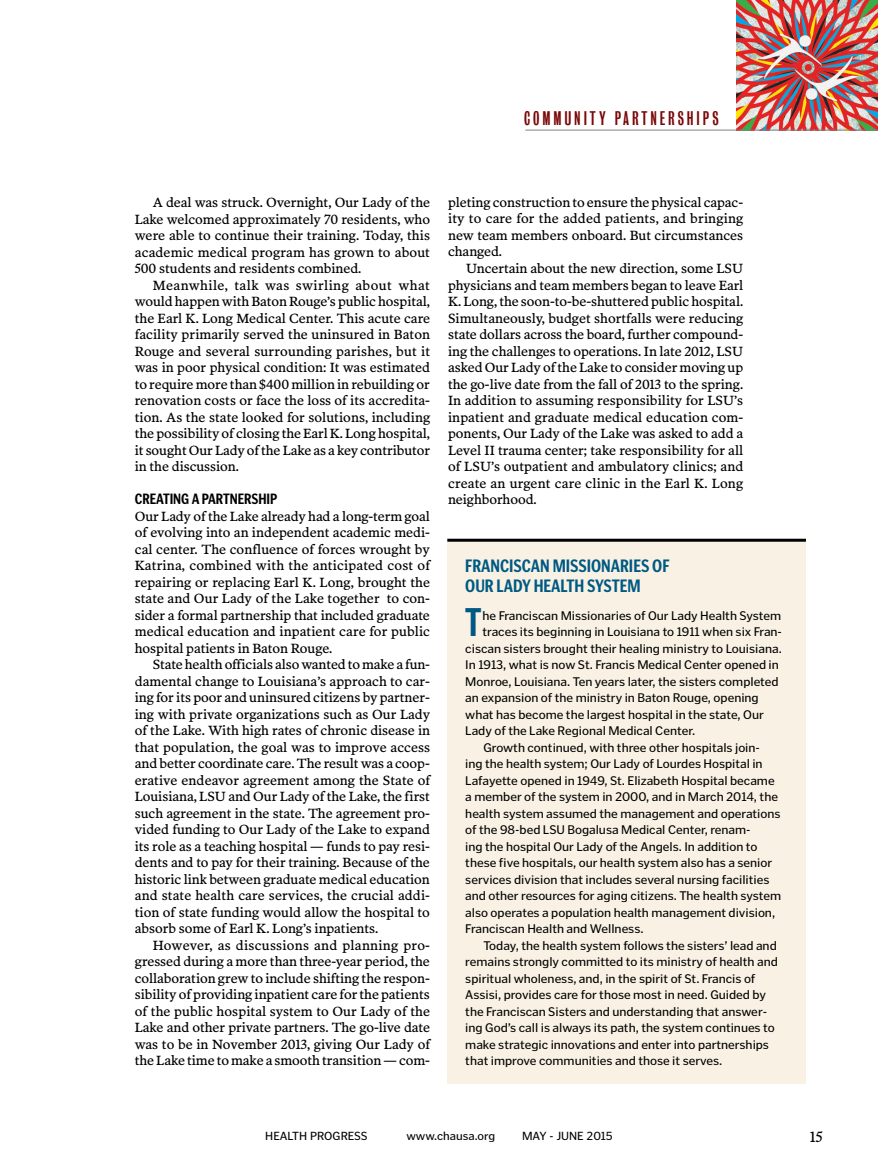
<style>
.page{position:relative;width:878px;height:1175px;background:#fff}
.page>*{position:absolute;margin:0;border:0;box-sizing:border-box;transform-origin:0 0}
.HP_SS_Sidebar_Text{font:700 40.2px "Poynter Gothic Text Cond";color:#005983;scale:.91 1}
.HP_SS_Sidebar_Headli{font:700 18px/19.5px "Poynter Gothic Text Cond";color:#005983}
.t1{font:18px "Bureau Grot Comp";letter-spacing:.16em;color:#7a0708}
.HP_SS_No_1_Headline{font:700 15px "Poynter Gothic Text Cond";color:#000}
.t2{font:15px "Poynter OS Text Three L";color:#000}
.HP_SS_Text{font:13.5px/16.5px "Poynter OS Text Three L";letter-spacing:-.005em;color:#000;text-align:justify}
.HP_SS_Sidebar_Text-2{font:12.75px/16.5px "Poynter Gothic Text";letter-spacing:-.005em;color:#000}
.t3{font:12px "Poynter Gothic Text";color:#000}
</style>
<div class="page">
<img style="left:736px;top:0;width:142px;height:130px">
<hr style="left:525px;top:130px;width:353px;height:1px;background:#808285">
<div style="left:447px;top:542px;width:359px;height:541px;background:#f9f2e4"></div>
<svg style="left:447px;top:538px;width:358px;height:4px"></svg>
<p class="t1" style="left:524px;top:107px;width:196px">COMMUNITY PARTNERSHIPS</p>
<p class="HP_SS_Text" style="left:135px;top:194px;width:297px;text-indent:18px">A deal was struck. Overnight, Our Lady of the Lake welcomed approximately 70 residents, who were able to continue their training. Today, this academic medical program has grown to about 500 students and residents combined.</p>
<p class="HP_SS_Text" style="left:135px;top:277px;width:297px;text-indent:18px">Meanwhile, talk was swirling about what would happen with Baton Rouge’s public hospital, the Earl K. Long Medical Center. This acute care facility primarily served the uninsured in Baton Rouge and several surrounding parishes, but it was in poor physical condition: It was estimated to require more than $400 million in rebuilding or renovation costs or face the loss of its accredita&shy;tion. As the state looked for solutions, including the possibility of closing the Earl K. Long hospital, it sought Our Lady of the Lake as a key contributor in the discussion.</p>
<p class="HP_SS_No_1_Headline" style="left:135px;top:490px;width:144px">CREATING A PARTNERSHIP</p>
<p class="HP_SS_Text" style="left:135px;top:508px;width:297px">Our Lady of the Lake already had a long-term goal of evolving into an independent academic medi&shy;cal center. The confluence of forces wrought by Katrina, combined with the anticipated cost of repairing or replacing Earl K. Long, brought the state and Our Lady of the Lake together to con&shy;sider a formal partnership that included graduate medical education and inpatient care for public hospital patients in Baton Rouge.</p>
<p class="HP_SS_Text" style="left:135px;top:656px;width:297px;text-indent:18px">State health officials also wanted to make a fun&shy;damental change to Louisiana’s approach to car&shy;ing for its poor and uninsured citizens by partner&shy;ing with private organizations such as Our Lady of the Lake. With high rates of chronic disease in that population, the goal was to improve access and better coordinate care. The result was a coop&shy;erative endeavor agreement among the State of Louisiana, LSU and Our Lady of the Lake, the first such agreement in the state. The agreement pro&shy;vided funding to Our Lady of the Lake to expand its role as a teaching hospital — funds to pay resi&shy;dents and to pay for their training. Because of the historic link between graduate medical education and state health care services, the crucial addi&shy;tion of state funding would allow the hospital to absorb some of Earl K. Long’s inpatients.</p>
<p class="HP_SS_Text" style="left:135px;top:937px;width:297px;text-indent:18px">However, as discussions and planning pro&shy;gressed during a more than three-year period, the collaboration grew to include shifting the respon&shy;sibility of providing inpatient care for the patients of the public hospital system to Our Lady of the Lake and other private partners. The go-live date was to be in November 2013, giving Our Lady of the Lake time to make a smooth transition — com-</p>
<p class="HP_SS_Text" style="left:448px;top:194px;width:297px">pleting construction to ensure the physical capac&shy;ity to care for the added patients, and bringing new team members onboard. But circumstances changed.</p>
<p class="HP_SS_Text" style="left:448px;top:260px;width:297px;text-indent:18px">Uncertain about the new direction, some LSU physicians and team members began to leave Earl K. Long, the soon-to-be-shuttered public hospital.<br>Simultaneously, budget shortfalls were reducing state dollars across the board, further compound&shy;ing the challenges to operations. In late 2012, LSU asked Our Lady of the Lake to consider moving up the go-live date from the fall of 2013 to the spring.<br>In addition to assuming responsibility for LSU’s inpatient and graduate medical education com&shy;ponents, Our Lady of the Lake was asked to add a Level II trauma center; take responsibility for all of LSU’s outpatient and ambulatory clinics; and create an urgent care clinic in the Earl K. Long neighborhood.</p>
<p class="HP_SS_Sidebar_Headli" style="left:465px;top:556px;width:206px">FRANCISCAN MISSIONARIES OF<br>OUR LADY HEALTH SYSTEM</p>
<p class="HP_SS_Sidebar_Text" style="left:465px;top:598px;width:19px">T</p>
<p class="HP_SS_Sidebar_Text-2" style="left:482px;top:607px;width:300px">he Franciscan Missionaries of Our Lady Health System</p>
<p class="HP_SS_Sidebar_Text-2" style="left:482px;top:623px;width:301px">traces its beginning in Louisiana to 1911 when six Fran-</p>
<p class="HP_SS_Sidebar_Text-2" style="left:465px;top:640px;width:318px">ciscan sisters brought their healing ministry to Louisiana.</p>
<p class="HP_SS_Sidebar_Text-2" style="left:465px;top:656px;width:315px">In 1913, what is now St. Francis Medical Center opened in</p>
<p class="HP_SS_Sidebar_Text-2" style="left:465px;top:673px;width:315px">Monroe, Louisiana. Ten years later, the sisters completed</p>
<p class="HP_SS_Sidebar_Text-2" style="left:465px;top:689px;width:295px">an expansion of the ministry in Baton Rouge, opening</p>
<p class="HP_SS_Sidebar_Text-2" style="left:465px;top:706px;width:300px">what has become the largest hospital in the state, Our</p>
<p class="HP_SS_Sidebar_Text-2" style="left:465px;top:722px;width:231px">Lady of the Lake Regional Medical Center.</p>
<p class="HP_SS_Sidebar_Text-2" style="left:465px;top:739px;width:317px;text-indent:18px">Growth continued, with three other hospitals join-<br>ing the health system; Our Lady of Lourdes Hospital in Lafayette opened in 1949, St. Elizabeth Hospital became a member of the system in 2000, and in March 2014, the health system assumed the management and operations of the 98-bed LSU Bogalusa Medical Center, renam-<br>ing the hospital Our Lady of the Angels. In addition to these five hospitals, our health system also has a senior services division that includes several nursing facilities and other resources for aging citizens. The health system also operates a population health management division, Franciscan Health and Wellness.</p>
<p class="HP_SS_Sidebar_Text-2" style="left:465px;top:937px;width:314px;text-indent:18px">Today, the health system follows the sisters’ lead and remains strongly committed to its ministry of health and spiritual wholeness, and, in the spirit of St. Francis of Assisi, provides care for those most in need. Guided by the Franciscan Sisters and understanding that answer&shy;ing God’s call is always its path, the system continues to make strategic innovations and enter into partnerships that improve communities and those it serves.</p>
<p class="t3" style="left:265px;top:1128px;width:104px">HEALTH PROGRESS</p>
<p class="t3" style="left:406px;top:1128px;width:90px">www.chausa.org</p>
<p class="t3" style="left:522px;top:1128px;width:92px">MAY - JUNE 2015</p>
<p class="t2" style="left:810px;top:1128px;width:14px">15</p>
</div>
